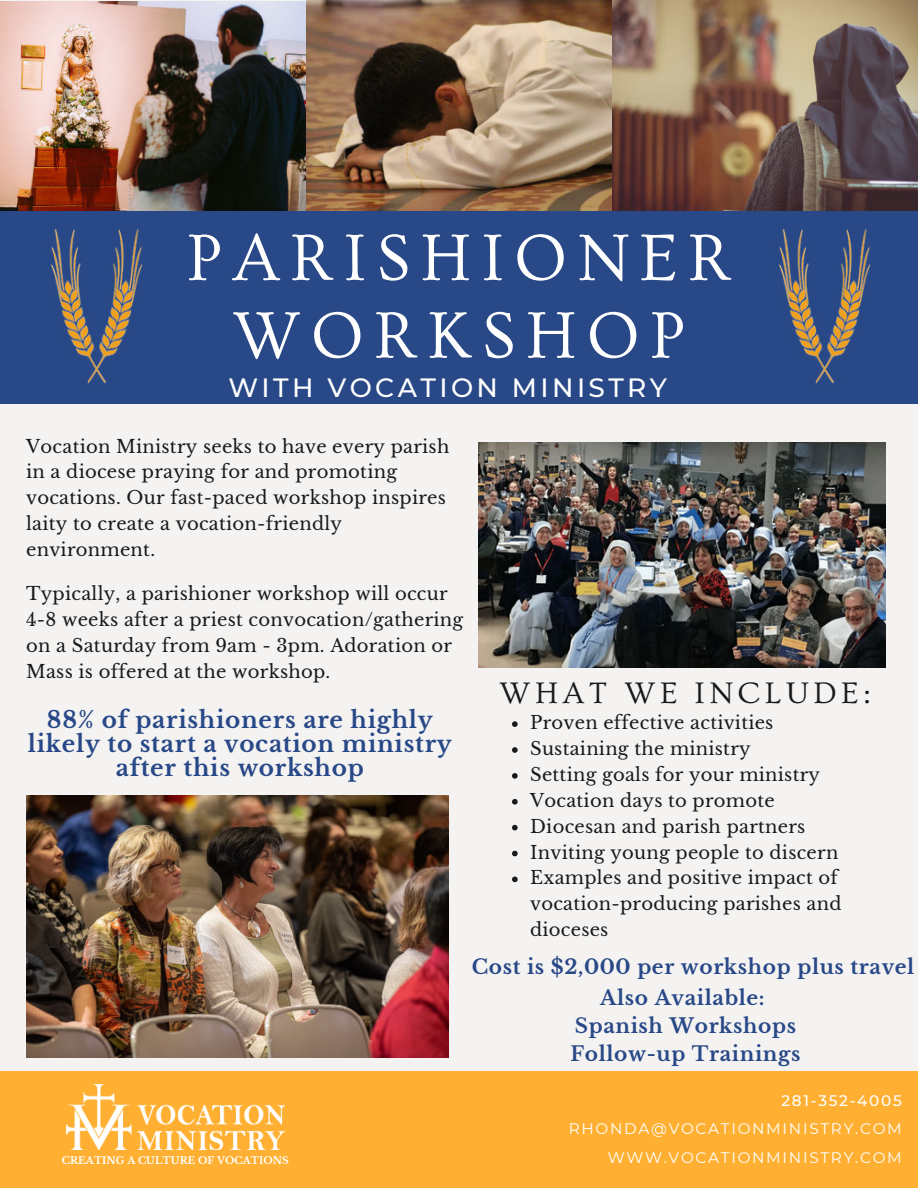
<style>
.page{position:relative;width:918px;height:1188px;background:#f4f3f2}
.page>*{position:absolute;margin:0;border:0;box-sizing:border-box;transform-origin:0 0}
.t1{font:68.55px/77.7px "Ovo";letter-spacing:.145em;color:#fff;text-align:center}
.t2{font:31.05px "Ovo";letter-spacing:.145em;color:#191919}
.t3{font:500 26.4px "Montserrat";letter-spacing:.13em;color:#fff}
.t4{font:700 23.1px/23.7px "Libre Baskerville";letter-spacing:.03em;color:#284887;text-align:center}
.t5{font:700 20.1px/28.2px "Libre Baskerville";letter-spacing:.03em;color:#284887;text-align:center}
.t6{font:18px/25.8px "Libre Baskerville";letter-spacing:.015em;color:#191919}
.t7{font:15.3px "Montserrat";letter-spacing:.11em;color:#fff}
.t8{font:500 15.3px "Montserrat";letter-spacing:.11em;color:#fff}
.t9{font:700 10.05px "Libre Baskerville";color:#fff}
</style>
<div class="page">
<img style="left:0;top:0;width:599px;height:211px">
<img style="left:599px;top:0;width:319px;height:211px">
<div style="left:0;top:211px;width:918px;height:192px;background:#284887"></div>
<img style="left:479px;top:442px;width:407px;height:225px">
<div style="left:0;top:1071px;width:918px;height:117px;background:#ffb032"></div>
<img style="left:66px;top:1085px;width:218px;height:65px">
<img style="left:26px;top:795px;width:422px;height:263px">
<svg style="left:512px;top:721px;width:6px;height:6px"></svg>
<svg style="left:512px;top:747px;width:6px;height:6px"></svg>
<svg style="left:512px;top:773px;width:6px;height:6px"></svg>
<svg style="left:512px;top:799px;width:6px;height:6px"></svg>
<svg style="left:512px;top:825px;width:6px;height:5px"></svg>
<svg style="left:512px;top:851px;width:6px;height:5px"></svg>
<svg style="left:512px;top:877px;width:6px;height:5px"></svg>
<img style="left:50px;top:228px;width:93px;height:156px">
<img style="left:778px;top:228px;width:93px;height:156px">
<h1 class="t1" style="left:187px;top:220px;width:546px">PARISHIONER<br>WORKSHOP</h1>
<h3 class="t3" style="left:229px;top:370px;width:440px">WITH VOCATION MINISTRY</h3>
<p class="t6" style="left:26px;top:433px;width:425px">Vocation Ministry seeks to have every parish in a diocese praying for and promoting vocations. Our fast-paced workshop inspires laity to create a vocation-friendly environment.</p>
<p class="t6" style="left:26px;top:581px;width:439px">Typically, a parishioner workshop will occur 4-8 weeks after a priest convocation/gathering on a Saturday from 9am - 3pm. Adoration or Mass is offered at the workshop.</p>
<p class="t6" style="left:530px;top:710px;width:313px">Proven effective activities<br>Sustaining the ministry<br>Setting goals for your ministry<br>Vocation days to promote<br>Diocesan and parish partners<br>Inviting young people to discern<br>Examples and positive impact of vocation-producing parishes and dioceses</p>
<p class="t5" style="left:472px;top:953px;width:444px">Cost is $2,000 per workshop plus travel</p>
<h2 class="t2" style="left:500px;top:676px;width:373px">WHAT WE INCLUDE:</h2>
<p class="t4" style="left:28px;top:708px;width:425px">88% of parishioners are highly likely to start a vocation ministry after this workshop</p>
<p class="t5" style="left:570px;top:984px;width:232px">Also Available:<br>Spanish Workshops<br>Follow-up Trainings</p>
<p class="t8" style="left:781px;top:1090px;width:122px">281-352-4005</p>
<p class="t7" style="left:569px;top:1118px;width:335px">RHONDA@VOCATIONMINISTRY.COM</p>
<p class="t9" style="left:62px;top:1154px;width:228px">CREATING A CULTURE OF VOCATIONS</p>
<p class="t7" style="left:608px;top:1147px;width:296px">WWW.VOCATIONMINISTRY.COM</p>
</div>
